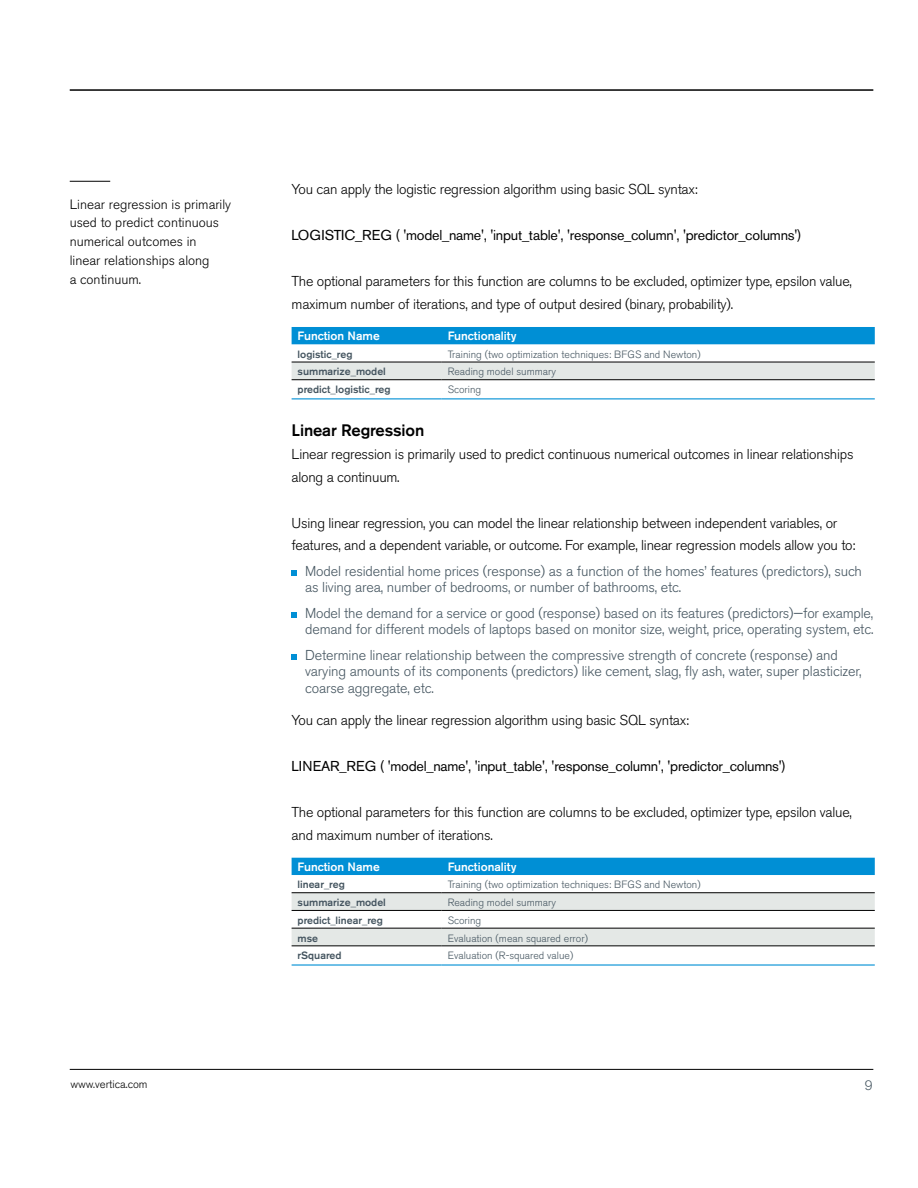
<style>
.page{position:relative;width:918px;height:1188px;background:#fff}
.page>*{position:absolute;margin:0;border:0;box-sizing:border-box;transform-origin:0 0}
.t1{font:500 16.5px "Akzidenz Grotesk BE";letter-spacing:-.01em;color:#000}
.t2{font:300 14.25px/23px "Akzidenz Grotesk BE";letter-spacing:-.015em;color:#000}
.t3{font:300 14.25px/16.5px "Akzidenz Grotesk BE";letter-spacing:-.01em;color:#455560}
.t4{font:14.25px "Akzidenz Grotesk BE";letter-spacing:-.015em;color:#000}
.t5{font:300 13.5px/18.8px "Akzidenz Grotesk BE";color:#000}
.t6{font:300 13.5px "Akzidenz Grotesk BE";color:#455560}
.t7{font:500 12px "Akzidenz Grotesk BE";color:#fff}
.t8{font:300 11.25px "Akzidenz Grotesk BE";color:#000}
.t9{font:300 10.5px "Akzidenz Grotesk BE";color:#455560}
.t10{font:500 10.5px "Akzidenz Grotesk BE";color:#455560}
</style>
<div class="page">
<hr style="left:70px;top:89px;width:803px;height:2px;background:#000">
<hr style="left:70px;top:1069px;width:803px;height:1px;background:#000">
<svg style="left:292px;top:571px;width:5px;height:5px"></svg>
<svg style="left:292px;top:613px;width:5px;height:5px"></svg>
<svg style="left:292px;top:655px;width:5px;height:5px"></svg>
<hr style="left:70px;top:181px;width:40px;height:1px;background:#000">
<div style="left:292px;top:858px;width:583px;height:17px;background:#008fd5"></div>
<svg style="left:292px;top:893px;width:583px;height:53px"></svg>
<hr style="left:292px;top:946px;width:150px;height:1px;background:#000">
<hr style="left:442px;top:946px;width:433px;height:1px;background:#000">
<hr style="left:292px;top:892px;width:150px;height:1px;background:#000">
<hr style="left:442px;top:892px;width:433px;height:1px;background:#000">
<hr style="left:292px;top:910px;width:150px;height:1px;background:#000">
<hr style="left:442px;top:910px;width:433px;height:1px;background:#000">
<hr style="left:292px;top:928px;width:150px;height:1px;background:#000">
<hr style="left:442px;top:928px;width:433px;height:1px;background:#000">
<hr style="left:292px;top:964px;width:150px;height:2px;background:#008fd5">
<hr style="left:442px;top:964px;width:433px;height:2px;background:#008fd5">
<div style="left:292px;top:327px;width:583px;height:17px;background:#008fd5"></div>
<div style="left:292px;top:363px;width:583px;height:16px;background:#e4e8e6"></div>
<hr style="left:292px;top:379px;width:150px;height:1px;background:#000">
<hr style="left:442px;top:379px;width:433px;height:1px;background:#000">
<hr style="left:292px;top:362px;width:150px;height:1px;background:#000">
<hr style="left:442px;top:362px;width:433px;height:1px;background:#000">
<hr style="left:292px;top:398px;width:150px;height:1px;background:#008fd5">
<hr style="left:442px;top:398px;width:433px;height:1px;background:#008fd5">
<p class="t5" style="left:70px;top:195px;width:163px">Linear regression is primarily used to predict continuous numerical outcomes in<br>linear relationships along<br>a continuum.</p>
<p class="t2" style="left:292px;top:178px;width:408px">You can apply the logistic regression algorithm using basic SQL syntax:</p>
<p class="t4" style="left:292px;top:227px;width:512px">LOGISTIC_REG ( 'model_name', 'input_table', 'response_column', 'predictor_columns')</p>
<p class="t2" style="left:292px;top:270px;width:562px">The optional parameters for this function are columns to be excluded, optimizer type, epsilon value, maximum number of iterations, and type of output desired (binary, probability).</p>
<p class="t7" style="left:298px;top:329px;width:84px">Function Name</p>
<p class="t7" style="left:448px;top:329px;width:70px">Functionality</p>
<p class="t10" style="left:298px;top:348px;width:56px">logistic_reg</p>
<p class="t9" style="left:448px;top:348px;width:254px">Training (two optimization techniques: BFGS and Newton)</p>
<p class="t10" style="left:298px;top:365px;width:90px">summarize_model</p>
<p class="t9" style="left:448px;top:366px;width:110px">Reading model summary</p>
<p class="t10" style="left:298px;top:383px;width:94px">predict_logistic_reg</p>
<p class="t9" style="left:448px;top:384px;width:35px">Scoring</p>
<p class="t1" style="left:292px;top:420px;width:134px">Linear Regression</p>
<p class="t2" style="left:292px;top:443px;width:564px">Linear regression is primarily used to predict continuous numerical outcomes in linear relationships along a continuum.</p>
<p class="t2" style="left:292px;top:511px;width:565px">Using linear regression, you can model the linear relationship between independent variables, or features, and a dependent variable, or outcome. For example, linear regression models allow you to:</p>
<p class="t3" style="left:305px;top:563px;width:558px">Model residential home prices (response) as a function of the homes’ features (predictors), such as living area, number of bedrooms, or number of bathrooms, etc.</p>
<p class="t3" style="left:305px;top:605px;width:570px">Model the demand for a service or good (response) based on its features (predictors)—for example, demand for different models of laptops based on monitor size, weight, price, operating system, etc.</p>
<p class="t3" style="left:305px;top:647px;width:558px">Determine linear relationship between the compressive strength of concrete (response) and varying amounts of its components (predictors) like cement, slag, fly ash, water, super plasticizer, coarse aggregate, etc.</p>
<p class="t2" style="left:292px;top:709px;width:399px">You can apply the linear regression algorithm using basic SQL syntax:</p>
<p class="t4" style="left:292px;top:757px;width:496px">LINEAR_REG ( 'model_name', 'input_table', 'response_column', 'predictor_columns')</p>
<p class="t2" style="left:292px;top:801px;width:562px">The optional parameters for this function are columns to be excluded, optimizer type, epsilon value, and maximum number of iterations.</p>
<p class="t7" style="left:298px;top:860px;width:84px">Function Name</p>
<p class="t7" style="left:448px;top:860px;width:70px">Functionality</p>
<p class="t10" style="left:298px;top:878px;width:49px">linear_reg</p>
<p class="t9" style="left:448px;top:879px;width:254px">Training (two optimization techniques: BFGS and Newton)</p>
<p class="t10" style="left:298px;top:896px;width:90px">summarize_model</p>
<p class="t9" style="left:448px;top:897px;width:110px">Reading model summary</p>
<p class="t10" style="left:298px;top:914px;width:87px">predict_linear_reg</p>
<p class="t9" style="left:448px;top:914px;width:35px">Scoring</p>
<p class="t10" style="left:298px;top:931px;width:22px">mse</p>
<p class="t9" style="left:448px;top:932px;width:142px">Evaluation (mean squared error)</p>
<p class="t10" style="left:298px;top:949px;width:45px">rSquared</p>
<p class="t9" style="left:448px;top:950px;width:127px">Evaluation (R-squared value)</p>
<p class="t8" style="left:70px;top:1078px;width:79px">www.vertica.com</p>
<p class="t6" style="left:865px;top:1078px;width:9px">9</p>
</div>
